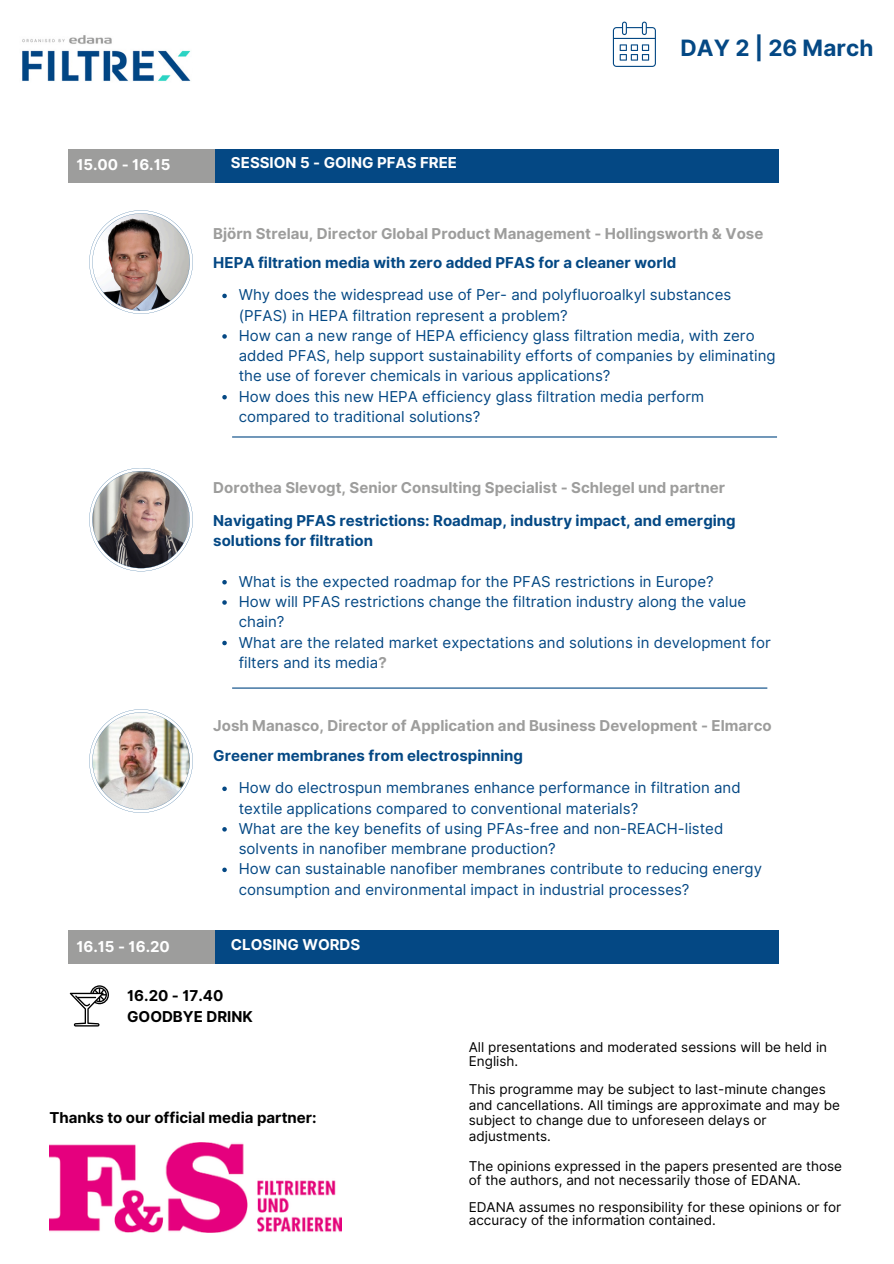
<style>
.page{position:relative;width:894px;height:1264px;background:#fff}
.page>*{position:absolute;margin:0;border:0;box-sizing:border-box;transform-origin:0 0}
.t1{font:700 22.5px "Inter";color:#044884}
.t2{font:15px/20.2px "Inter";color:#044884}
.t3{font:700 15px "Inter";color:#9d9d9c}
.t4{font:700 15px/20.2px "Inter";color:#044884}
.t5{font:700 15px "Inter";color:#fff}
.t6{font:700 15px "Inter";color:#000}
.t7{font:13.5px/13.5px "Inter";color:#000}
.s1{font-weight:700;color:#9d9d9c}
</style>
<div class="page">
<div style="left:212px;top:930px;width:566px;height:33px;background:#044884"></div>
<div style="left:68px;top:930px;width:146px;height:33px;background:#9d9d9c"></div>
<svg style="left:70px;top:985px;width:39px;height:41px"></svg>
<svg style="left:222px;top:580px;width:5px;height:4px"></svg>
<svg style="left:222px;top:600px;width:5px;height:4px"></svg>
<svg style="left:222px;top:640px;width:5px;height:5px"></svg>
<svg style="left:89px;top:468px;width:104px;height:103px"></svg>
<hr style="left:232px;top:687px;width:535px;height:1px;background:#044884">
<img style="left:89px;top:709px;width:104px;height:103px">
<div style="left:212px;top:149px;width:566px;height:33px;background:#044884"></div>
<div style="left:68px;top:149px;width:146px;height:33px;background:#9d9d9c"></div>
<svg style="left:222px;top:294px;width:5px;height:4px"></svg>
<svg style="left:222px;top:334px;width:5px;height:5px"></svg>
<svg style="left:222px;top:395px;width:5px;height:4px"></svg>
<svg style="left:89px;top:210px;width:104px;height:104px"></svg>
<hr style="left:232px;top:436px;width:544px;height:1px;background:#044884">
<svg style="left:612px;top:22px;width:43px;height:45px"></svg>
<img style="left:22px;top:35px;width:169px;height:46px">
<img style="left:49px;top:1142px;width:292px;height:90px">
<svg style="left:222px;top:786px;width:5px;height:5px"></svg>
<svg style="left:222px;top:827px;width:5px;height:4px"></svg>
<svg style="left:222px;top:867px;width:5px;height:5px"></svg>
<h3 class="t5" style="left:76px;top:156px;width:96px">15.00 - 16.15</h3>
<p class="t5" style="left:231px;top:154px;width:227px">SESSION 5 - GOING PFAS FREE</p>
<p class="t1" style="left:680px;top:34px;width:194px">DAY 2 | 26 March</p>
<p class="t3" style="left:213px;top:224px;width:551px">Björn Strelau, Director Global Product Management - Hollingsworth &amp; Vose</p>
<p class="t4" style="left:213px;top:252px;width:464px">HEPA filtration media with zero added PFAS for a cleaner world</p>
<p class="t2" style="left:239px;top:285px;width:494px">Why does the widespread use of Per- and polyfluoroalkyl substances (PFAS) in HEPA filtration represent a problem?</p>
<p class="t2" style="left:239px;top:325px;width:538px">How can a new range of HEPA efficiency glass filtration media, with zero added PFAS, help support sustainability efforts of companies by eliminating the use of forever chemicals in various applications?</p>
<h3 class="t2" style="left:239px;top:386px;width:466px">How does this new HEPA efficiency glass filtration media perform compared to traditional solutions?</h3>
<p class="t3" style="left:213px;top:479px;width:513px">Dorothea Slevogt, Senior Consulting Specialist - Schlegel und partner</p>
<p class="t4" style="left:213px;top:510px;width:524px">Navigating PFAS restrictions: Roadmap, industry impact, and emerging solutions for filtration</p>
<h1 class="t2" style="left:239px;top:571px;width:476px">What is the expected roadmap for the PFAS restrictions in Europe?</h1>
<h2 class="t2" style="left:239px;top:591px;width:509px">How will PFAS restrictions change the filtration industry along the value chain?</h2>
<h2 class="t2" style="left:239px;top:632px;width:533px">What are the related market expectations and solutions in development for filters and its media<span class="s1">?</span></h2>
<h3 class="t3" style="left:213px;top:717px;width:560px">Josh Manasco, Director of Application and Business Development - Elmarco</h3>
<h3 class="t4" style="left:213px;top:745px;width:311px">Greener membranes from electrospinning</h3>
<p class="t2" style="left:239px;top:777px;width:503px">How do electrospun membranes enhance performance in filtration and textile applications compared to conventional materials?</p>
<p class="t2" style="left:239px;top:818px;width:486px">What are the key benefits of using PFAs-free and non-REACH-listed solvents in nanofiber membrane production?</p>
<p class="t2" style="left:239px;top:858px;width:524px">How can sustainable nanofiber membranes contribute to reducing energy consumption and environmental impact in industrial processes?</p>
<p class="t5" style="left:76px;top:937px;width:95px">16.15 - 16.20</p>
<p class="t5" style="left:231px;top:935px;width:131px">CLOSING WORDS</p>
<p class="t6" style="left:127px;top:987px;width:98px">16.20 - 17.40</p>
<p class="t6" style="left:127px;top:1007px;width:127px">GOODBYE DRINK</p>
<h2 class="t6" style="left:49px;top:1108px;width:269px">Thanks to our official media partner:</h2>
<h2 class="t7" style="left:468px;top:1040px;width:360px">All presentations and moderated sessions will be held in<br>English.</h2>
<p class="t7" style="left:468px;top:1080px;width:372px;line-height:15.8px">This programme may be subject to last-minute changes and cancellations. All timings are approximate and may be subject to change due to unforeseen delays or adjustments.</p>
<h3 class="t7" style="left:468px;top:1159px;width:374px">The opinions expressed in the papers presented are those of the authors, and not necessarily those of EDANA.</h3>
<h2 class="t7" style="left:468px;top:1200px;width:374px">EDANA assumes no responsibility for these opinions or for accuracy of the information contained.</h2>
</div>
